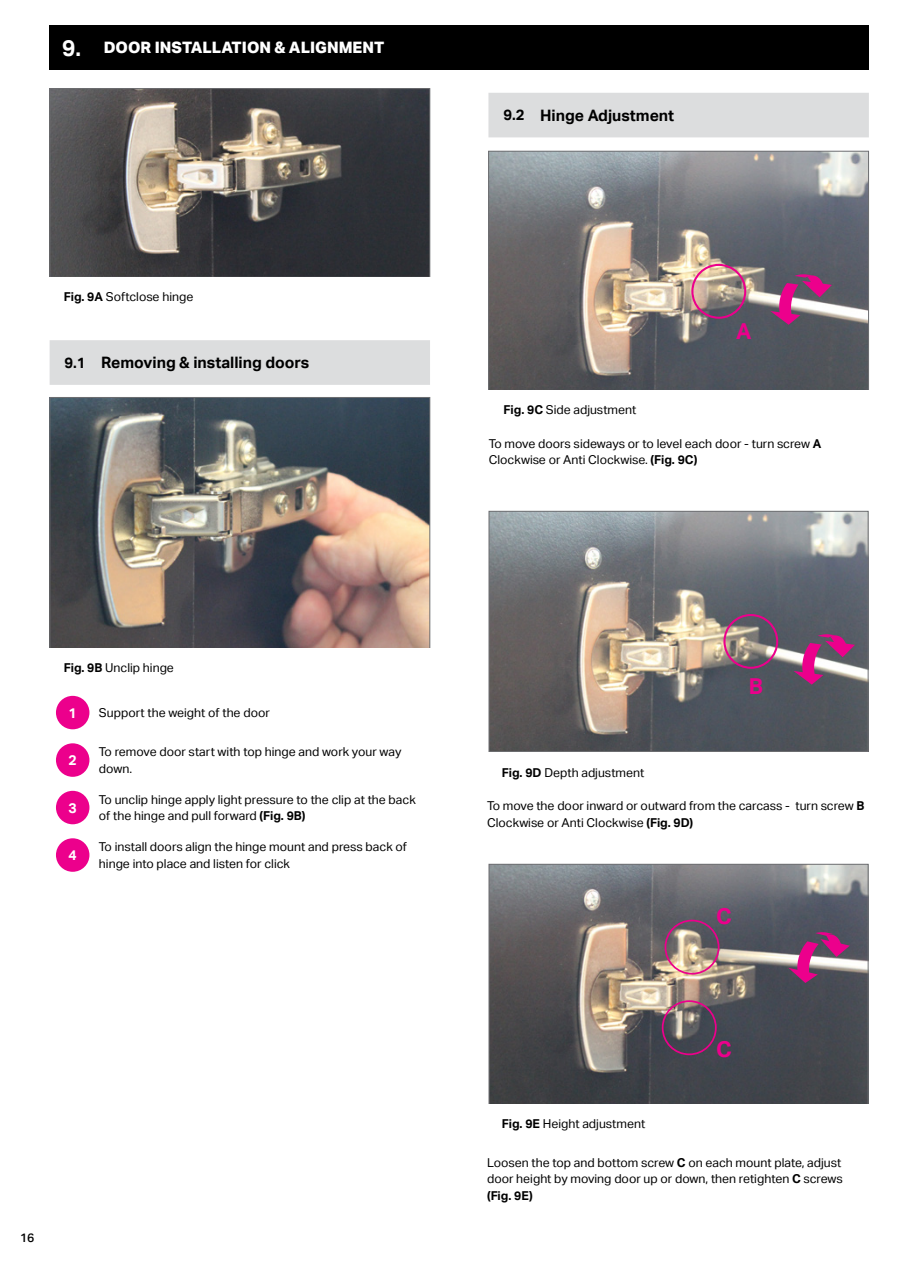
<style>
.page{position:relative;width:918px;height:1265px;background:#fff}
.page>*{position:absolute;margin:0;border:0;box-sizing:border-box;transform-origin:0 0}
.t1{font:700 22.05px "Aktiv Grotesk";color:#ec008c}
.t2{font:700 21.88px "Aktiv Grotesk";color:#ec008c}
.t3{font:700 15.75px "Aktiv Grotesk";color:#000}
.t4{font:800 15.75px "Aktiv Grotesk";color:#fff}
.t5{font:700 14px "Aktiv Grotesk";color:#fff}
.t6{font:12.25px/16.6px "Aktiv Grotesk";color:#000}
.t7{font:500 12.25px "Aktiv Grotesk";color:#000}
.s1{font-weight:700;font-size:22.75px}
.s2{font-weight:700}
.s3{font-size:14.88px}
</style>
<div class="page">
<img style="left:52px;top:399px;width:376px;height:248px">
<div style="left:50px;top:397px;width:380px;height:252px;border:1px solid #6d6e71"></div>
<img style="left:52px;top:90px;width:376px;height:186px">
<div style="left:50px;top:88px;width:380px;height:190px;border:1px solid #6d6e71"></div>
<div style="left:56px;top:696px;width:33px;height:33px;background:#ec008c;border-radius:50%"></div>
<div style="left:56px;top:743px;width:33px;height:34px;background:#ec008c;border-radius:50%"></div>
<div style="left:56px;top:791px;width:33px;height:33px;background:#ec008c;border-radius:50%"></div>
<div style="left:56px;top:838px;width:33px;height:34px;background:#ec008c;border-radius:50%"></div>
<img style="left:490px;top:153px;width:377px;height:237px">
<svg style="left:770px;top:274px;width:62px;height:51px;background:#9b5d86"></svg>
<div style="left:691px;top:264px;width:55px;height:55px;border:2px solid #ec008c;border-radius:50%"></div>
<img style="left:491px;top:513px;width:375px;height:237px">
<div style="left:489px;top:511px;width:379px;height:241px;border:1px solid #6d6e71"></div>
<svg style="left:793px;top:634px;width:62px;height:51px;background:#9a5e85"></svg>
<div style="left:723px;top:614px;width:55px;height:55px;border:2px solid #ec008c;border-radius:50%"></div>
<img style="left:491px;top:866px;width:375px;height:237px">
<div style="left:489px;top:864px;width:379px;height:241px;border:1px solid #6d6e71"></div>
<img style="left:661px;top:919px;width:59px;height:137px">
<svg style="left:788px;top:932px;width:62px;height:51px;background:#93557e"></svg>
<div style="left:49px;top:25px;width:45px;height:45px;background:#000"></div>
<div style="left:94px;top:25px;width:775px;height:45px;background:#000"></div>
<div style="left:50px;top:340px;width:380px;height:45px;background:#dcddde"></div>
<div style="left:488px;top:93px;width:381px;height:44px;background:#dcddde"></div>
<div style="left:49px;top:648px;width:381px;height:34px;background:#fff"></div>
<div style="left:487px;top:1104px;width:381px;height:34px;background:#fff"></div>
<p class="t4" style="left:62px;top:39px;width:324px"><span class="s1">9.</span> DOOR INSTALLATION &amp; ALIGNMENT</p>
<p class="t6" style="left:64px;top:289px;width:131px"><span class="s2">Fig. 9A</span> Softclose hinge</p>
<p class="t3" style="left:64px;top:353px;width:246px"><span class="s3">9.1</span> Removing &amp; installing doors</p>
<p class="t3" style="left:503px;top:106px;width:172px"><span class="s3">9.2</span> Hinge Adjustment</p>
<p class="t6" style="left:504px;top:401px;width:134px"><span class="s2">Fig. 9C</span> Side adjustment</p>
<h1 class="t1" style="left:736px;top:318px;width:17px">A</h1>
<p class="t6" style="left:489px;top:435px;width:334px">To move doors sideways or to level each door - turn screw <span class="s2">A<br></span>Clockwise or Anti Clockwise. <span class="s2">(Fig. 9C)</span></p>
<p class="t6" style="left:64px;top:659px;width:112px"><span class="s2">Fig. 9B</span> Unclip hinge</p>
<p class="t5" style="left:69px;top:705px;width:10px">1</p>
<p class="t6" style="left:99px;top:704px;width:172px">Support the weight of the door</p>
<p class="t5" style="left:69px;top:752px;width:10px">2</p>
<p class="t6" style="left:99px;top:744px;width:304px">To remove door start with top hinge and work your way down.</p>
<p class="t5" style="left:69px;top:800px;width:10px">3</p>
<p class="t6" style="left:99px;top:791px;width:318px">To unclip hinge apply light pressure to the clip at the back of the hinge and pull forward <span class="s2">(Fig. 9B)</span></p>
<p class="t5" style="left:69px;top:847px;width:10px">4</p>
<p class="t6" style="left:99px;top:839px;width:309px">To install doors align the hinge mount and press back of hinge into place and listen for click</p>
<p class="t7" style="left:20px;top:1231px;width:16px">16</p>
<p class="t6" style="left:502px;top:764px;width:144px"><span class="s2">Fig. 9D</span> Depth adjustment</p>
<h2 class="t2" style="left:749px;top:673px;width:16px">B</h2>
<p class="t6" style="left:487px;top:798px;width:379px">To move the door inward or outward from the carcass - turn screw <span class="s2">B<br></span>Clockwise or Anti Clockwise <span class="s2">(Fig. 9D)</span></p>
<h2 class="t2" style="left:716px;top:904px;width:17px">C</h2>
<p class="t6" style="left:502px;top:1115px;width:145px"><span class="s2">Fig. 9E</span> Height adjustment</p>
<h2 class="t2" style="left:716px;top:1037px;width:17px">C</h2>
<p class="t6" style="left:487px;top:1154px;width:357px">Loosen the top and bottom screw <span class="s2">C</span> on each mount plate, adjust door height by moving door up or down, then retighten <span class="s2">C</span> screws <span class="s2">(Fig. 9E)</span></p>
</div>
